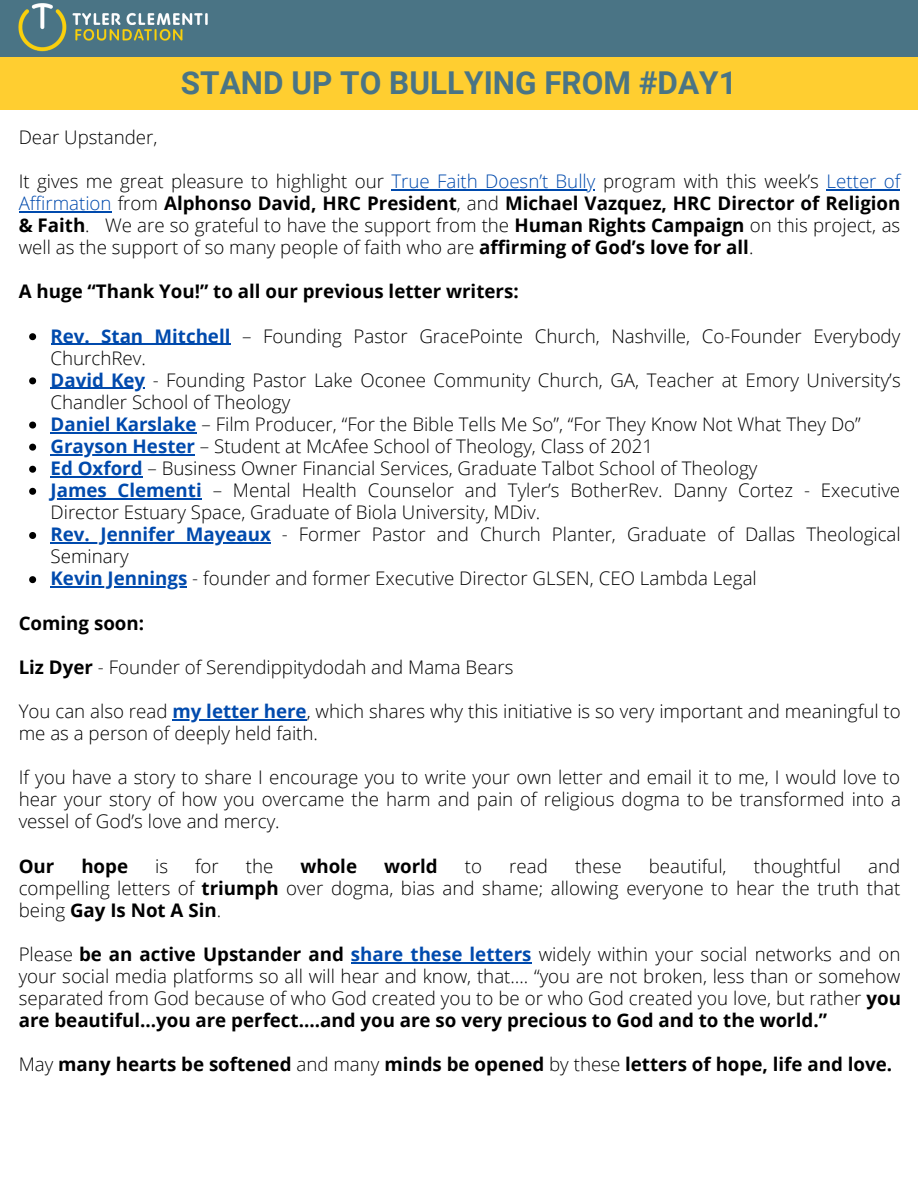
<style>
.page{position:relative;width:918px;height:1188px;background:#fff}
.page>*{position:absolute;margin:0;border:0;box-sizing:border-box;transform-origin:0 0}
.t1{font:700 31.5px "Roboto";color:#4a7485}
.t2{font:300 18.75px/22px "Open Sans";color:#000;text-align:justify}
.t3{font:700 18.75px "Open Sans";color:#000}
.s1{color:#004aad}
.s2{font-weight:700}
.s3{font-weight:700;color:#004aad}
.s4{font-weight:300}
</style>
<div class="page">
<svg style="left:29px;top:333px;width:7px;height:7px"></svg>
<hr style="left:51px;top:344px;width:179px;height:1px;background:#004aad">
<svg style="left:29px;top:377px;width:7px;height:7px"></svg>
<hr style="left:51px;top:388px;width:94px;height:1px;background:#004aad">
<svg style="left:29px;top:422px;width:7px;height:7px"></svg>
<hr style="left:51px;top:432px;width:146px;height:1px;background:#004aad">
<svg style="left:29px;top:444px;width:7px;height:7px"></svg>
<hr style="left:51px;top:454px;width:144px;height:1px;background:#004aad">
<svg style="left:29px;top:466px;width:7px;height:7px"></svg>
<hr style="left:51px;top:476px;width:92px;height:1px;background:#004aad">
<svg style="left:29px;top:488px;width:7px;height:7px"></svg>
<hr style="left:51px;top:498px;width:151px;height:1px;background:#004aad">
<svg style="left:29px;top:532px;width:7px;height:7px"></svg>
<hr style="left:51px;top:542px;width:220px;height:2px;background:#004aad">
<svg style="left:29px;top:576px;width:7px;height:7px"></svg>
<hr style="left:51px;top:587px;width:136px;height:1px;background:#004aad">
<hr style="left:391px;top:189px;width:204px;height:1px;background:#004aad">
<hr style="left:827px;top:189px;width:73px;height:1px;background:#004aad">
<hr style="left:19px;top:211px;width:93px;height:1px;background:#004aad">
<hr style="left:172px;top:719px;width:135px;height:1px;background:#004aad">
<hr style="left:351px;top:962px;width:181px;height:1px;background:#004aad">
<div style="left:0;top:0;width:918px;height:59px;background:#4a7485"></div>
<div style="left:0;top:57px;width:918px;height:53px;background:#ffce30"></div>
<img style="left:18px;top:3px;width:190px;height:49px">
<h1 class="t1" style="left:181px;top:65px;width:557px">STAND UP TO BULLYING FROM #DAY1</h1>
<p class="t2" style="left:19px;top:125px;width:140px">Dear Upstander,</p>
<p class="t2" style="left:19px;top:170px;width:883px">It gives me great pleasure to highlight our <span class="s1">True Faith Doesn’t Bully</span> program with this week’s <span class="s1">Letter of Affirmation</span> from <span class="s2">Alphonso David, HRC President</span>, and <span class="s2">Michael Vazquez, HRC Director of Religion &amp; Faith</span>. We are so grateful to have the support from the <span class="s2">Human Rights Campaign</span> on this project, as well as the support of so many people of faith who are <span class="s2">affirming of God’s love for all</span>.</p>
<p class="t3" style="left:19px;top:278px;width:502px">A huge “Thank You!” to all our previous letter writers:</p>
<p class="t2" style="left:51px;top:324px;width:852px;text-align:left"><span class="s3">Rev. Stan Mitchell</span> – Founding Pastor GracePointe Church, Nashville, Co-Founder Everybody ChurchRev.<br><span class="s3">David Key</span> - Founding Pastor Lake Oconee Community Church, GA, Teacher at Emory University’s Chandler School of Theology<br><span class="s3">Daniel Karslake</span> – Film Producer, “For the Bible Tells Me So”, “For They Know Not What They Do” <span class="s3">Grayson Hester</span> – Student at McAfee School of Theology, Class of 2021<br><span class="s3">Ed Oxford</span> – Business Owner Financial Services, Graduate Talbot School of Theology<br><span class="s3">James Clementi</span> – Mental Health Counselor and Tyler’s BotherRev. Danny Cortez - Executive Director Estuary Space, Graduate of Biola University, MDiv.<br><span class="s3">Rev. Jennifer Mayeaux</span> - Former Pastor and Church Planter, Graduate of Dallas Theological Seminary<br><span class="s3">Kevin Jennings</span> - founder and former Executive Director GLSEN, CEO Lambda Legal</p>
<p class="t3" style="left:19px;top:610px;width:127px">Coming soon:</p>
<p class="t2" style="left:19px;top:656px;width:496px"><span class="s2">Liz Dyer</span> - Founder of Serendippitydodah and Mama Bears</p>
<p class="t2" style="left:19px;top:700px;width:884px">You can also read <span class="s3">my letter here</span>, which shares why this initiative is so very important and meaningful to me as a person of deeply held faith.</p>
<p class="t2" style="left:19px;top:766px;width:884px">If you have a story to share I encourage you to write your own letter and email it to me, I would love to hear your story of how you overcame the harm and pain of religious dogma to be transformed into a vessel of God’s love and mercy.</p>
<p class="t3" style="left:19px;top:853px;width:37px">Our</p>
<p class="t3" style="left:81px;top:853px;width:48px">hope</p>
<p class="t2" style="left:155px;top:854px;width:14px">is</p>
<p class="t2" style="left:195px;top:854px;width:25px">for</p>
<p class="t2" style="left:246px;top:854px;width:29px">the</p>
<p class="t3" style="left:300px;top:853px;width:58px">whole</p>
<p class="t3" style="left:384px;top:853px;width:55px">world</p>
<p class="t2" style="left:465px;top:854px;width:19px">to</p>
<p class="t2" style="left:509px;top:854px;width:40px">read</p>
<p class="t2" style="left:575px;top:854px;width:48px">these</p>
<p class="t2" style="left:649px;top:854px;width:79px">beautiful,</p>
<p class="t2" style="left:754px;top:854px;width:89px">thoughtful</p>
<p class="t2" style="left:19px;top:854px;width:883px;text-indent:850px">and compelling letters of <span class="s2">triumph</span> over dogma, bias and shame; allowing everyone to hear the truth that being <span class="s2">Gay Is Not A Sin</span>.</p>
<p class="t2" style="left:19px;top:943px;width:884px">Please <span class="s2">be an active Upstander and</span> <span class="s3">share these letters</span> widely within your social networks and on your social media platforms so all will hear and know, that…. “you are not broken, less than or somehow separated from God because of who God created you to be or who God created you love, but rather <span class="s2">you are beautiful…you are perfect….and you are so very precious to God and to the world.”</span></p>
<p class="t3" style="left:19px;top:1051px;width:875px"><span class="s4">May</span> many hearts be softened <span class="s4">and many</span> minds be opened <span class="s4">by these</span> letters of hope, life and love.</p>
</div>
